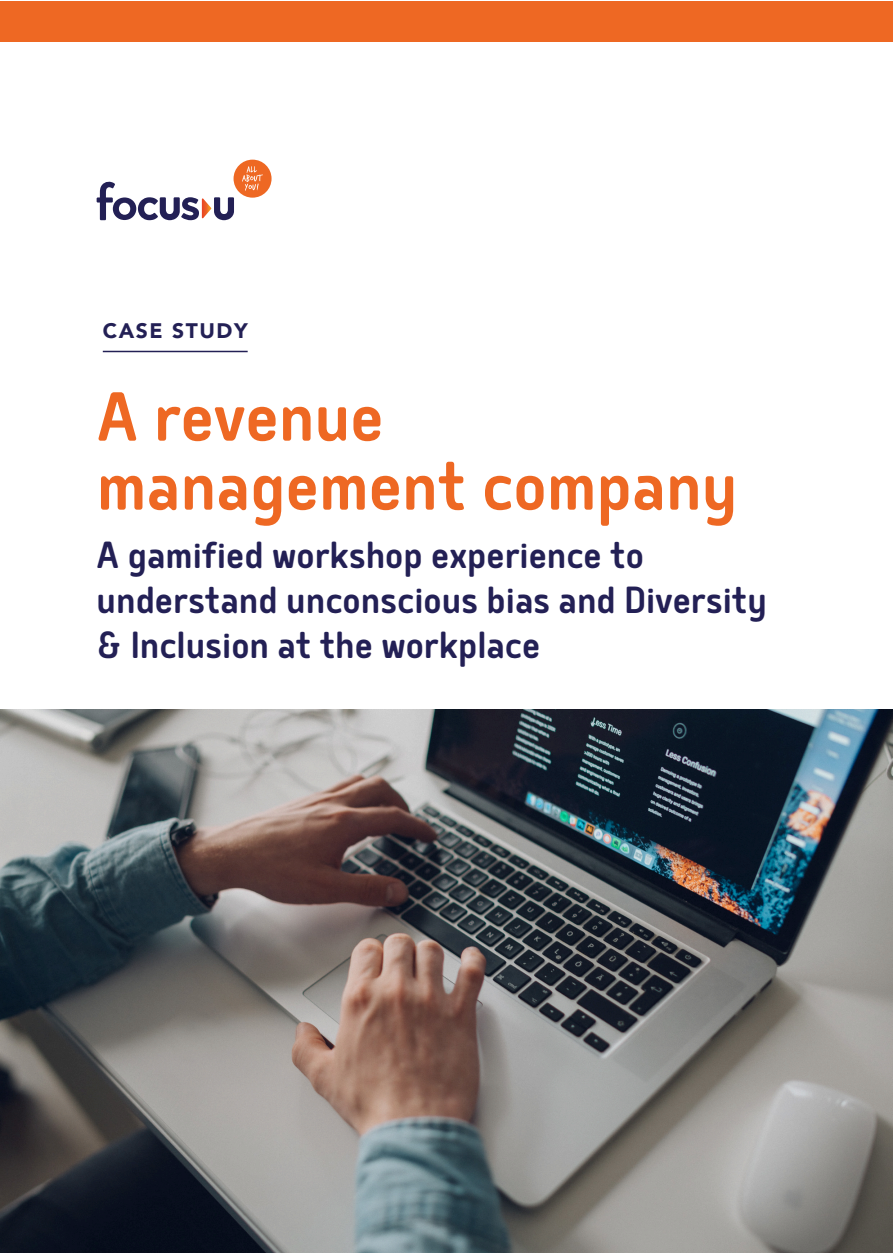
<style>
.page{position:relative;width:893px;height:1253px;background:#fff}
.page>*{position:absolute;margin:0;border:0;box-sizing:border-box;transform-origin:0 0}
.t1{font:500 82.5px/69px "Delm";color:#ee6823}
.t2{font:500 45px/45px "Delm";color:#232055}
.t3{font:900 21px "Avenir";letter-spacing:.075em;color:#232055}
</style>
<div class="page">
<div style="left:1px;top:1px;width:892px;height:40px;background:#ee6823"></div>
<hr style="left:103px;top:351px;width:145px;height:1px;background:#232055">
<div style="left:234px;top:160px;width:38px;height:38px;background:#ee6823;border-radius:50%"></div>
<svg style="left:242px;top:166px;width:21px;height:25px"></svg>
<svg style="left:97px;top:181px;width:137px;height:39px"></svg>
<img style="left:0;top:709px;width:893px;height:544px">
<p class="t3" style="left:103px;top:313px;width:146px">CASE STUDY</p>
<h1 class="t1" style="left:97px;top:378px;width:642px">A revenue management company</h1>
<p class="t2" style="left:97px;top:530px;width:672px">A gamified workshop experience to understand unconscious bias and Diversity &amp; Inclusion at the workplace</p>
</div>
